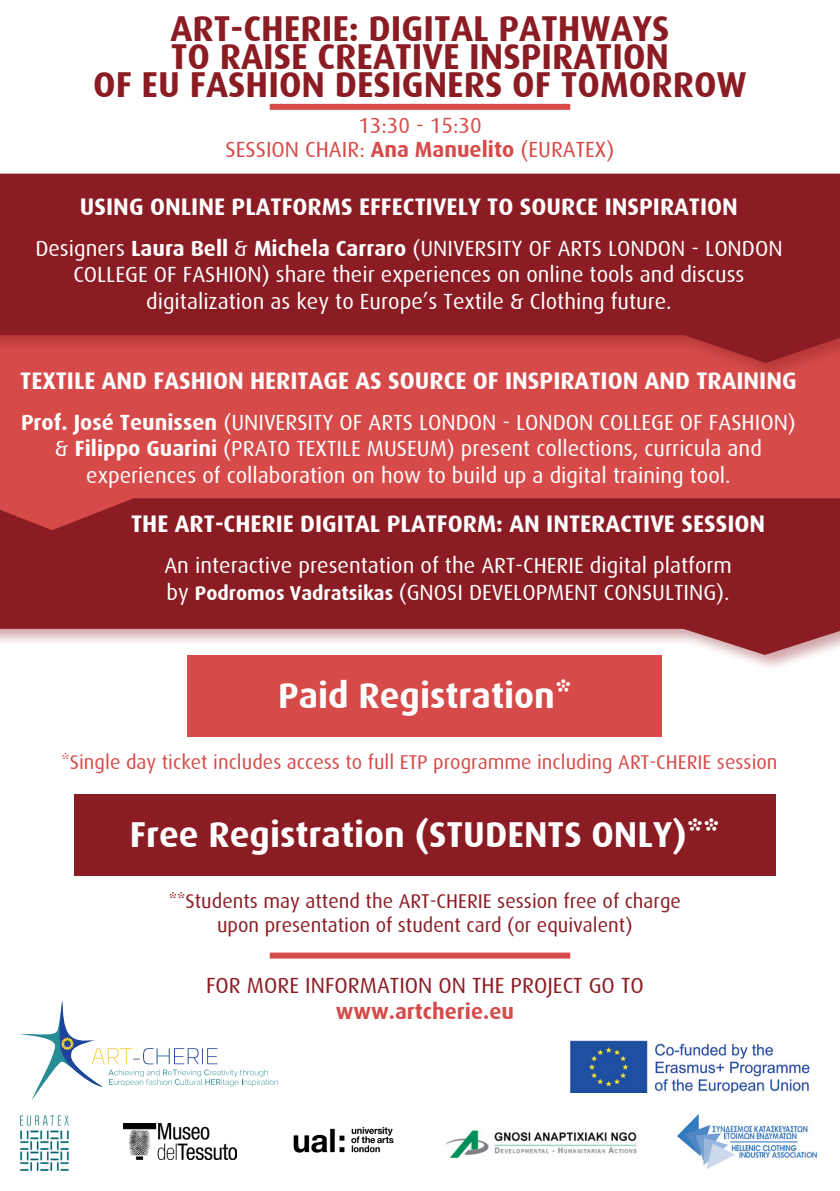
<style>
.page{position:relative;width:840px;height:1191px;background:#fff}
.page>*{position:absolute;margin:0;border:0;box-sizing:border-box;transform-origin:0 0}
.t1{font:700 36px "Dax";color:#8b1c23}
.t2{font:700 36px "Dax";color:#fff}
.t3{font:700 24px "Dax";color:#fff}
.t4{font:22px/26.4px "Dax";color:#fff;text-align:center}
.t5{font:22px/24px "Dax";color:#d64b4a;text-align:center}
.t6{font:22px "Dax";color:#8b1c23}
.t7{font:700 22px "Dax";color:#d64b4a}
.t8{font:20px "Dax";color:#8b1c23}
.t9{font:20px "Dax";color:#d64b4a}
.s1{font-weight:700}
.s2{font-weight:700;font-size:20px}
</style>
<div class="page">
<div style="left:0;top:473px;width:839px;height:199px;background:#8b1c23;opacity:.4"></div>
<svg style="left:0;top:547px;width:839px;height:108px;background:#a1474d"></svg>
<div style="left:0;top:309px;width:839px;height:238px;background:#8b1c23"></div>
<svg style="left:0;top:380px;width:839px;height:150px;fill:#d64b4a"></svg>
<div style="left:0;top:170px;width:839px;height:210px;background:#8b1c23;opacity:.4"></div>
<svg style="left:0;top:174px;width:839px;height:189px;fill:#8b1c23"></svg>
<img style="left:123px;top:1123px;width:113px;height:36px">
<img style="left:293px;top:1127px;width:101px;height:26px">
<img style="left:445px;top:1130px;width:191px;height:28px">
<img style="left:677px;top:1114px;width:141px;height:55px">
<img style="left:19px;top:1115px;width:50px;height:56px">
<img style="left:570px;top:1040px;width:240px;height:52px">
<svg style="left:20px;top:1000px;width:258px;height:100px"></svg>
<div style="left:269px;top:104px;width:301px;height:6px;background:#d64b4a"></div>
<div style="left:188px;top:655px;width:473px;height:82px;background:#d64b4a"></div>
<div style="left:74px;top:793px;width:701px;height:82px;background:#8b1c23"></div>
<div style="left:269px;top:952px;width:301px;height:6px;background:#d64b4a"></div>
<p class="t1" style="left:170px;top:8px;width:500px">ART-CHERIE: DIGITAL PATHWAYS</p>
<p class="t1" style="left:171px;top:36px;width:499px">TO RAISE CREATIVE INSPIRATION</p>
<p class="t1" style="left:93px;top:64px;width:655px">OF EU FASHION DESIGNERS OF TOMORROW</p>
<p class="t5" style="left:225px;top:114px;width:390px">13:30 - 15:30<br>SESSION CHAIR: <span class="s1">Ana Manuelito</span> (EURATEX)</p>
<p class="t3" style="left:80px;top:193px;width:659px">USING ONLINE PLATFORMS EFFECTIVELY TO SOURCE INSPIRATION</p>
<p class="t4" style="left:35px;top:235px;width:748px">Designers <span class="s1">Laura Bell</span> &amp; <span class="s1">Michela Carraro</span> (UNIVERSITY OF ARTS LONDON - LONDON<br>COLLEGE OF FASHION) share their experiences on online tools and discuss digitalization as key to Europe’s Textile &amp; Clothing future.</p>
<p class="t3" style="left:20px;top:367px;width:777px">TEXTILE AND FASHION HERITAGE AS SOURCE OF INSPIRATION AND TRAINING</p>
<p class="t4" style="left:21px;top:409px;width:776px"><span class="s1">Prof. José Teunissen</span> (UNIVERSITY OF ARTS LONDON - LONDON COLLEGE OF FASHION)</p>
<p class="t4" style="left:55px;top:435px;width:708px">&amp; <span class="s1">Filippo Guarini</span> (PRATO TEXTILE MUSEUM) present collections, curricula and experiences of collaboration on how to build up a digital training tool.</p>
<p class="t3" style="left:131px;top:510px;width:635px">THE ART-CHERIE DIGITAL PLATFORM: AN INTERACTIVE SESSION</p>
<p class="t4" style="left:164px;top:552px;width:568px">An interactive presentation of the ART-CHERIE digital platform</p>
<p class="t4" style="left:166px;top:579px;width:564px">by <span class="s2">Podromos Vadratsikas</span> (GNOSI DEVELOPMENT CONSULTING).</p>
<p class="t2" style="left:278px;top:675px;width:295px">Paid Registration*</p>
<p class="t9" style="left:61px;top:751px;width:717px">*Single day ticket includes access to full ETP programme including ART-CHERIE session</p>
<p class="t2" style="left:130px;top:814px;width:591px">Free Registration (STUDENTS ONLY)**</p>
<p class="t8" style="left:169px;top:889px;width:513px">**Students may attend the ART-CHERIE session free of charge</p>
<p class="t8" style="left:217px;top:913px;width:417px">upon presentation of student card (or equivalent)</p>
<p class="t6" style="left:206px;top:973px;width:439px">FOR MORE INFORMATION ON THE PROJECT GO TO</p>
<p class="t7" style="left:335px;top:999px;width:180px">www.artcherie.eu</p>
</div>
